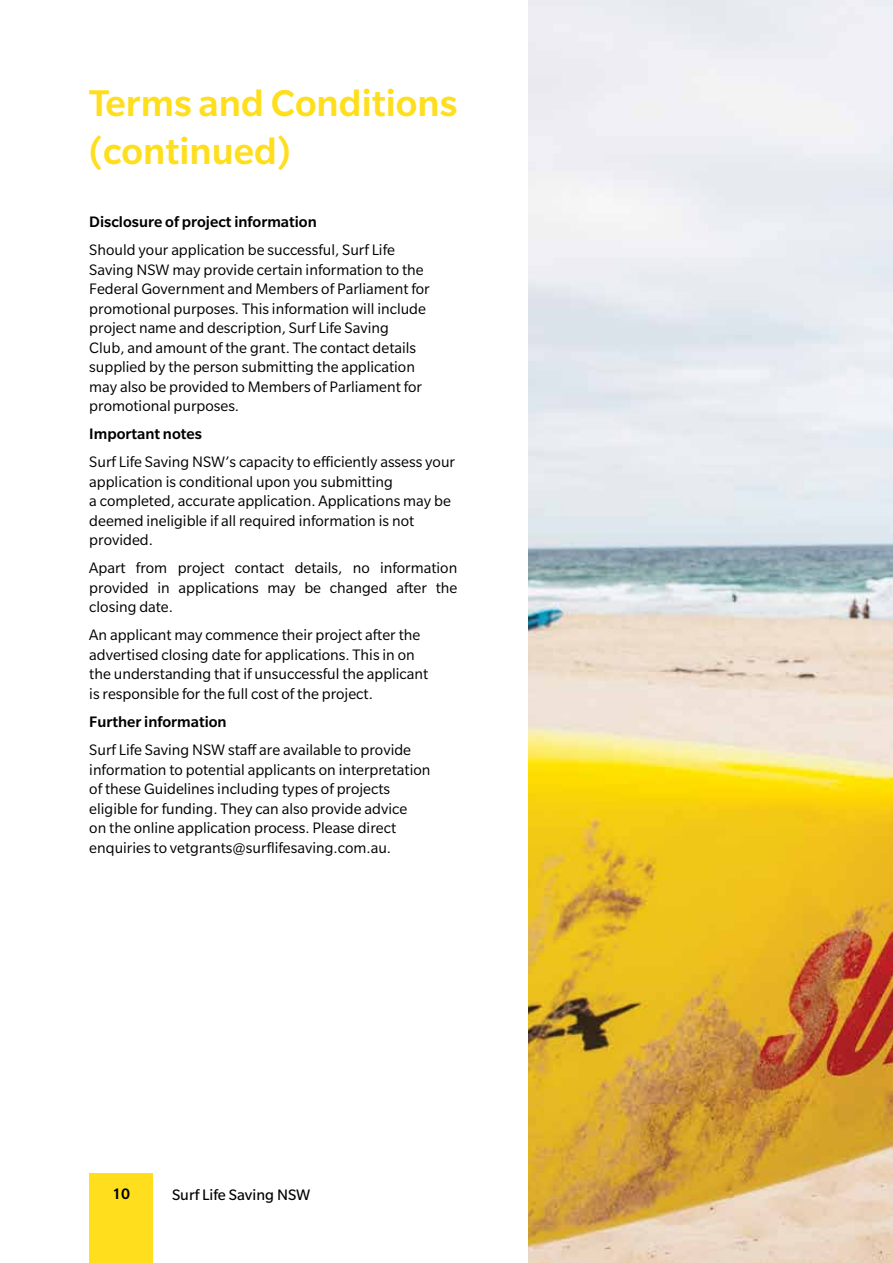
<style>
.page{position:relative;width:893px;height:1263px;background:#fff}
.page>*{position:absolute;margin:0;border:0;box-sizing:border-box;transform-origin:0 0}
.t1{font:500 40.5px/48.6px "Slate Std";color:#ffde1d}
.t2{font:16.5px/19.5px "Slate Std";color:#000}
.t3{font:500 16.5px "Slate Std";color:#000}
.t4{font:16.5px "Slate Std";color:#000}
</style>
<div class="page">
<div style="left:89px;top:1174px;width:64px;height:89px;background:#ffde1d"></div>
<img style="left:529px;top:0;width:364px;height:1263px">
<h1 class="t1" style="left:89px;top:78px;width:370px">Terms and Conditions (continued)</h1>
<p class="t3" style="left:89px;top:213px;width:229px">Disclosure of project information</p>
<p class="t2" style="left:89px;top:240px;width:342px">Should your application be successful, Surf Life Saving NSW may provide certain information to the Federal Government and Members of Parliament for promotional purposes. This information will include project name and description, Surf Life Saving<br>Club, and amount of the grant. The contact details supplied by the person submitting the application may also be provided to Members of Parliament for promotional purposes.</p>
<p class="t3" style="left:89px;top:426px;width:114px">Important notes</p>
<p class="t2" style="left:89px;top:452px;width:367px">Surf Life Saving NSW’s capacity to efficiently assess your application is conditional upon you submitting<br>a completed, accurate application. Applications may be deemed ineligible if all required information is not provided.</p>
<p class="t2" style="left:89px;top:558px;width:370px;text-align:justify">Apart from project contact details, no information provided in applications may be changed after the closing date.</p>
<p class="t2" style="left:89px;top:625px;width:341px">An applicant may commence their project after the advertised closing date for applications. This in on the understanding that if unsuccessful the applicant is responsible for the full cost of the project.</p>
<p class="t3" style="left:89px;top:713px;width:139px">Further information</p>
<p class="t2" style="left:89px;top:740px;width:343px">Surf Life Saving NSW staff are available to provide information to potential applicants on interpretation of these Guidelines including types of projects eligible for funding. They can also provide advice<br>on the online application process. Please direct enquiries to vetgrants@surflifesaving.com.au.</p>
<p class="t3" style="left:112px;top:1185px;width:20px">10</p>
<p class="t4" style="left:172px;top:1186px;width:140px">Surf Life Saving NSW</p>
</div>
